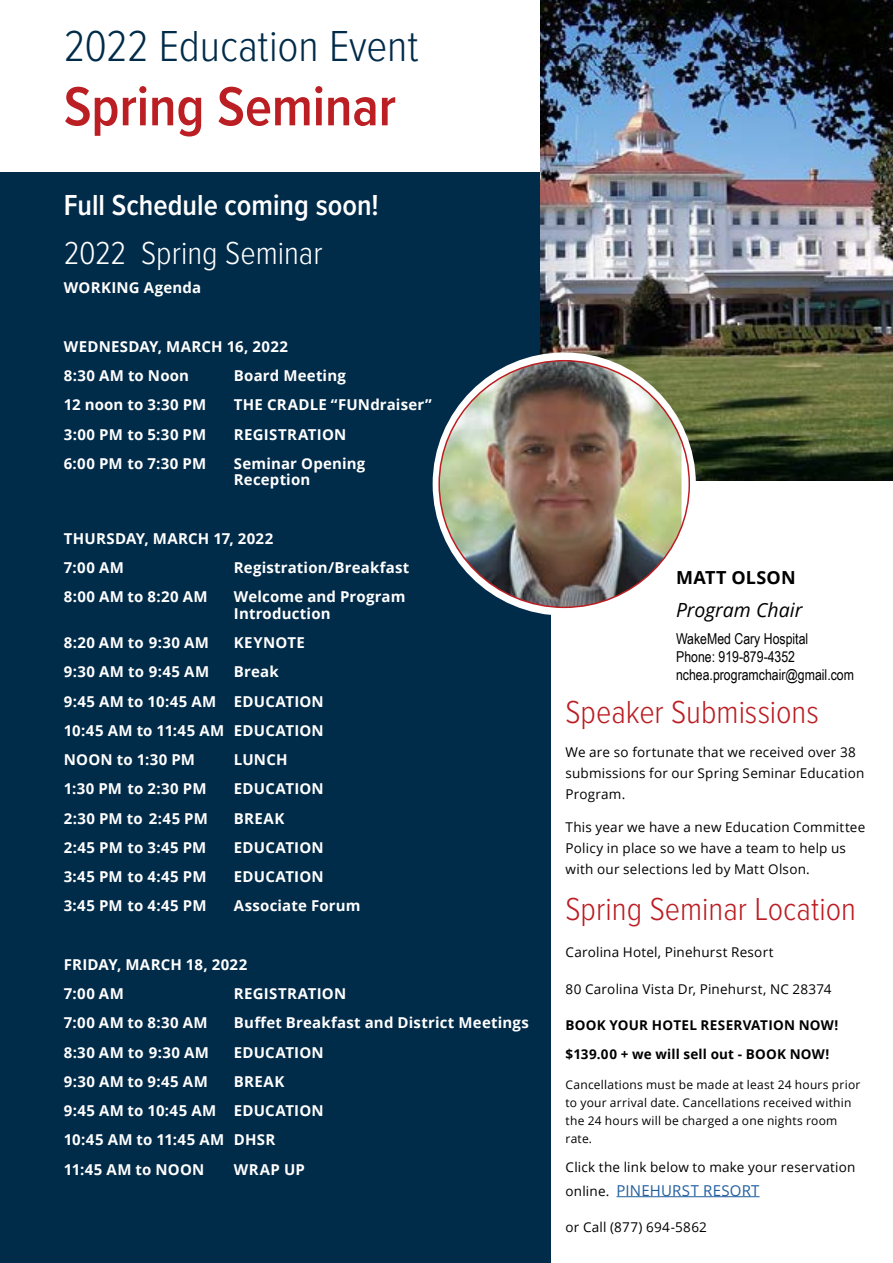
<style>
.page{position:relative;width:893px;height:1263px;background:#fff}
.page>*{position:absolute;margin:0;border:0;box-sizing:border-box;transform-origin:0 0}
.t1{font:600 57px "Proxima Nova Cond";letter-spacing:-.005em;color:#bb1e23}
.t2{font:300 45px "Proxima Nova Cond";letter-spacing:-.005em;color:#002b49}
.t3{font:300 33px "Proxima Nova Cond";color:#bb1e23}
.t4{font:300 33px "Proxima Nova Cond";color:#fff}
.t5{font:600 30px "Proxima Nova Cond";color:#fff}
.t6{font:italic 19.5px "Open Sans";color:#000}
.t7{font:700 18px "Open Sans";letter-spacing:.01em;color:#000}
.t8{font:700 15px/29.2px "Open Sans";letter-spacing:.015em;color:#fff}
.t9{font:15px/18px "Arial Narrow";color:#000}
.t10{font:15px "Open Sans";letter-spacing:.015em;color:#215e9e}
.t11{font:13.5px/21px "Open Sans";letter-spacing:.015em;color:#000}
.t12{font:700 13.5px/28.2px "Open Sans";letter-spacing:.02em;color:#000}
.t13{font:12px/18px "Open Sans";letter-spacing:.02em;color:#000}
.s1{font-size:13.5px;color:#000}
</style>
<div class="page">
<div style="left:0;top:172px;width:551px;height:1091px;background:#002b49"></div>
<img style="left:540px;top:0;width:353px;height:480px">
<svg style="left:433px;top:352px;width:263px;height:264px"></svg>
<img style="left:439px;top:361px;width:242px;height:246px">
<hr style="left:617px;top:1196px;width:143px;height:1px;background:#215e9e">
<h2 class="t2" style="left:64px;top:13px;width:356px">2022 Education Event</h2>
<h1 class="t1" style="left:64px;top:64px;width:334px">Spring Seminar</h1>
<h3 class="t5" style="left:64px;top:183px;width:317px">Full Schedule coming soon!</h3>
<h3 class="t4" style="left:64px;top:229px;width:260px">2022 Spring Seminar</h3>
<p class="t8" style="left:64px;top:273px;width:139px">WORKING Agenda</p>
<p class="t8" style="left:64px;top:331px;width:226px">WEDNESDAY, MARCH 16, 2022<br>8:30 AM to Noon</p>
<p class="t8" style="left:234px;top:361px;width:113px">Board Meeting</p>
<p class="t8" style="left:64px;top:390px;width:144px">12 noon to 3:30 PM</p>
<p class="t8" style="left:234px;top:390px;width:199px">THE CRADLE “FUNdraiser”</p>
<p class="t8" style="left:64px;top:419px;width:144px">3:00 PM to 5:30 PM</p>
<p class="t8" style="left:234px;top:419px;width:114px">REGISTRATION</p>
<p class="t8" style="left:64px;top:448px;width:144px">6:00 PM to 7:30 PM</p>
<p class="t8" style="left:234px;top:455px;width:133px;line-height:16.5px">Seminar Opening<br>Reception</p>
<p class="t8" style="left:64px;top:523px;width:211px">THURSDAY, MARCH 17, 2022<br>7:00 AM</p>
<p class="t8" style="left:234px;top:553px;width:177px">Registration/Breakfast</p>
<p class="t8" style="left:64px;top:582px;width:145px">8:00 AM to 8:20 AM</p>
<p class="t8" style="left:234px;top:588px;width:173px;line-height:16.5px">Welcome and Program<br>Introduction</p>
<p class="t8" style="left:64px;top:628px;width:147px">8:20 AM to 9:30 AM</p>
<p class="t8" style="left:234px;top:628px;width:73px">KEYNOTE</p>
<p class="t8" style="left:64px;top:657px;width:147px">9:30 AM to 9:45 AM</p>
<p class="t8" style="left:64px;top:657px;width:262px;text-indent:170px">Break<br>9:45 AM to 10:45 AM EDUCATION<br>10:45 AM to 11:45 AM EDUCATION<br>NOON to 1:30 PM</p>
<p class="t8" style="left:234px;top:745px;width:55px">LUNCH</p>
<p class="t8" style="left:64px;top:774px;width:144px">1:30 PM to 2:30 PM</p>
<p class="t8" style="left:234px;top:774px;width:91px">EDUCATION</p>
<p class="t8" style="left:64px;top:803px;width:146px">2:30 PM to 2:45 PM</p>
<p class="t8" style="left:234px;top:803px;width:52px">BREAK</p>
<p class="t8" style="left:64px;top:832px;width:144px">2:45 PM to 3:45 PM</p>
<p class="t8" style="left:234px;top:832px;width:91px">EDUCATION</p>
<p class="t8" style="left:64px;top:862px;width:144px">3:45 PM to 4:45 PM</p>
<p class="t8" style="left:234px;top:862px;width:91px">EDUCATION</p>
<p class="t8" style="left:64px;top:891px;width:144px">3:45 PM to 4:45 PM</p>
<p class="t8" style="left:234px;top:891px;width:128px">Associate Forum</p>
<p class="t8" style="left:64px;top:949px;width:185px">FRIDAY, MARCH 18, 2022<br>7:00 AM</p>
<p class="t8" style="left:234px;top:979px;width:114px">REGISTRATION</p>
<p class="t8" style="left:64px;top:1008px;width:145px">7:00 AM to 8:30 AM</p>
<p class="t8" style="left:234px;top:1008px;width:296px">Buffet Breakfast and District Meetings</p>
<p class="t8" style="left:64px;top:1037px;width:147px">8:30 AM to 9:30 AM</p>
<p class="t8" style="left:234px;top:1037px;width:91px">EDUCATION</p>
<p class="t8" style="left:64px;top:1066px;width:146px">9:30 AM to 9:45 AM</p>
<p class="t8" style="left:64px;top:1066px;width:262px;text-indent:170px">BREAK<br>9:45 AM to 10:45 AM EDUCATION<br>10:45 AM to 11:45 AM DHSR<br>11:45 AM to NOON</p>
<p class="t8" style="left:234px;top:1154px;width:73px">WRAP UP</p>
<p class="t7" style="left:676px;top:564px;width:121px">MATT OLSON</p>
<h3 class="t6" style="left:676px;top:597px;width:128px">Program Chair</h3>
<p class="t9" style="left:676px;top:629px;width:179px">WakeMed Cary Hospital<br>Phone: 919-879-4352 nchea.programchair@gmail.com</p>
<h3 class="t3" style="left:566px;top:687px;width:255px">Speaker Submissions</h3>
<p class="t11" style="left:566px;top:741px;width:300px">We are so fortunate that we received over 38 submissions for our Spring Seminar Education<br>Program.</p>
<p class="t11" style="left:566px;top:816px;width:301px">This year we have a new Education Committee<br>Policy in place so we have a team to help us with our selections led by Matt Olson.</p>
<h3 class="t3" style="left:566px;top:885px;width:292px">Spring Seminar Location</h3>
<p class="t11" style="left:566px;top:941px;width:210px">Carolina Hotel, Pinehurst Resort</p>
<p class="t11" style="left:566px;top:978px;width:267px">80 Carolina Vista Dr, Pinehurst, NC 28374</p>
<p class="t12" style="left:566px;top:1011px;width:274px">BOOK YOUR HOTEL RESERVATION NOW! $139.00 + we will sell out - BOOK NOW!</p>
<p class="t13" style="left:566px;top:1076px;width:296px">Cancellations must be made at least 24 hours prior to your arrival date. Cancellations received within the 24 hours will be charged a one nights room rate.</p>
<p class="t11" style="left:566px;top:1156px;width:291px">Click the link below to make your reservation</p>
<p class="t10" style="left:566px;top:1180px;width:196px"><span class="s1">online.</span> PINEHURST RESORT</p>
<p class="t11" style="left:566px;top:1216px;width:143px">or Call (877) 694-5862</p>
</div>
